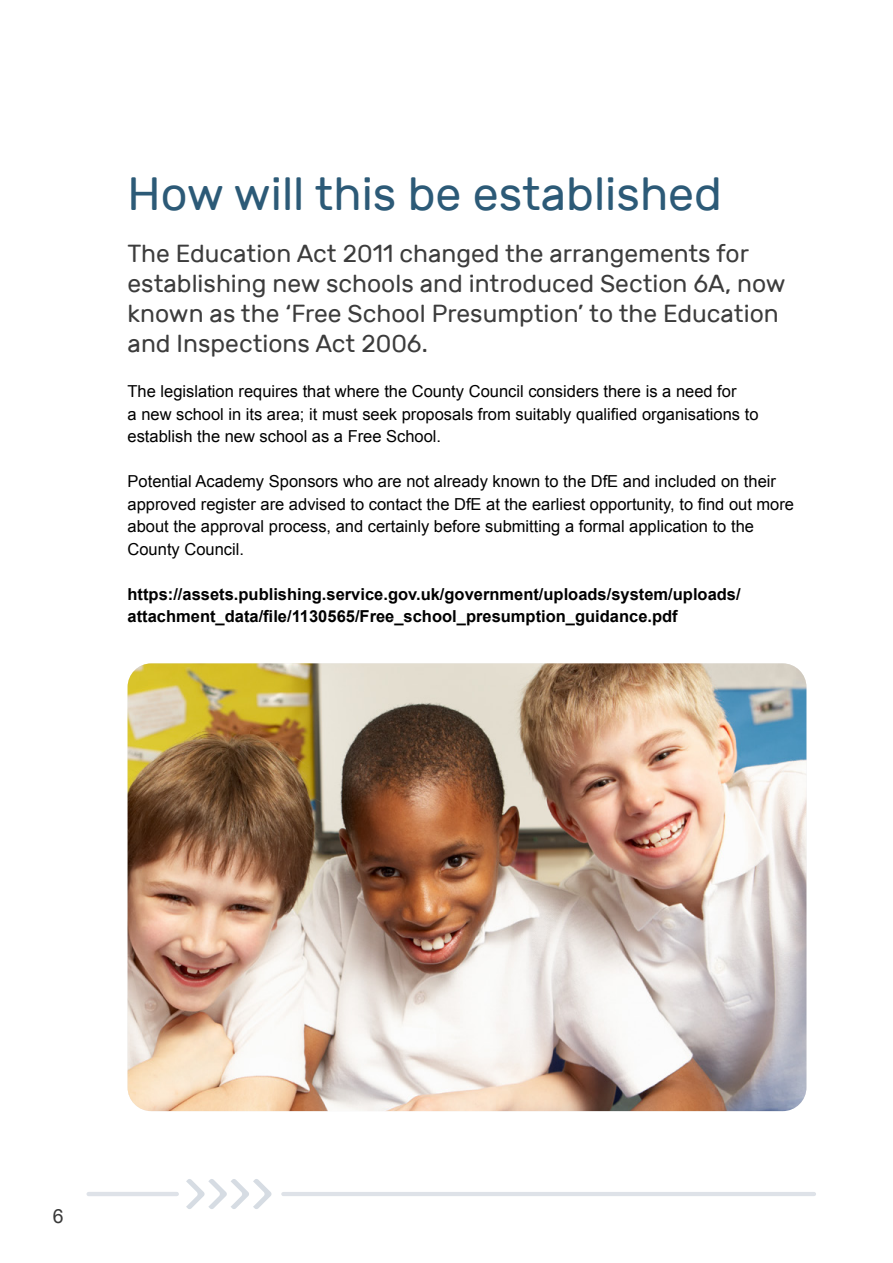
<style>
.page{position:relative;width:893px;height:1263px;background:#fff}
.page>*{position:absolute;margin:0;border:0;box-sizing:border-box;transform-origin:0 0}
.t1{font:46.5px "Rubik";color:#2c5a77}
.t2{font:24.6px/30px "Rubik";color:#3c3c3c}
.t3{font:19.5px "Arial";color:#393939}
.t4{font:16.5px/22.5px "Arial";color:#000}
.t5{font:700 16.5px/22.5px "Arial";color:#000}
</style>
<div class="page">
<img style="left:128px;top:663px;width:678px;height:448px">
<hr style="left:283px;top:1192px;width:531px;height:4px;background:#dee2e8">
<hr style="left:89px;top:1192px;width:88px;height:4px;background:#dee2e8">
<svg style="left:186px;top:1179px;width:85px;height:30px"></svg>
<h1 class="t1" style="left:128px;top:169px;width:596px">How will this be established</h1>
<h2 class="t2" style="left:128px;top:239px;width:660px">The Education Act 2011 changed the arrangements for establishing new schools and introduced Section 6A, now known as the ‘Free School Presumption’ to the Education and Inspections Act 2006.</h2>
<p class="t4" style="left:128px;top:380px;width:632px">The legislation requires that where the County Council considers there is a need for<br>a new school in its area; it must seek proposals from suitably qualified organisations to establish the new school as a Free School.</p>
<p class="t4" style="left:128px;top:470px;width:668px">Potential Academy Sponsors who are not already known to the DfE and included on their approved register are advised to contact the DfE at the earliest opportunity, to find out more about the approval process, and certainly before submitting a formal application to the County Council.</p>
<p class="t5" style="left:128px;top:583px;width:615px">https://assets.publishing.service.gov.uk/government/uploads/system/uploads/ attachment_data/file/1130565/Free_school_presumption_guidance.pdf</p>
<p class="t3" style="left:53px;top:1204px;width:12px">6</p>
</div>
